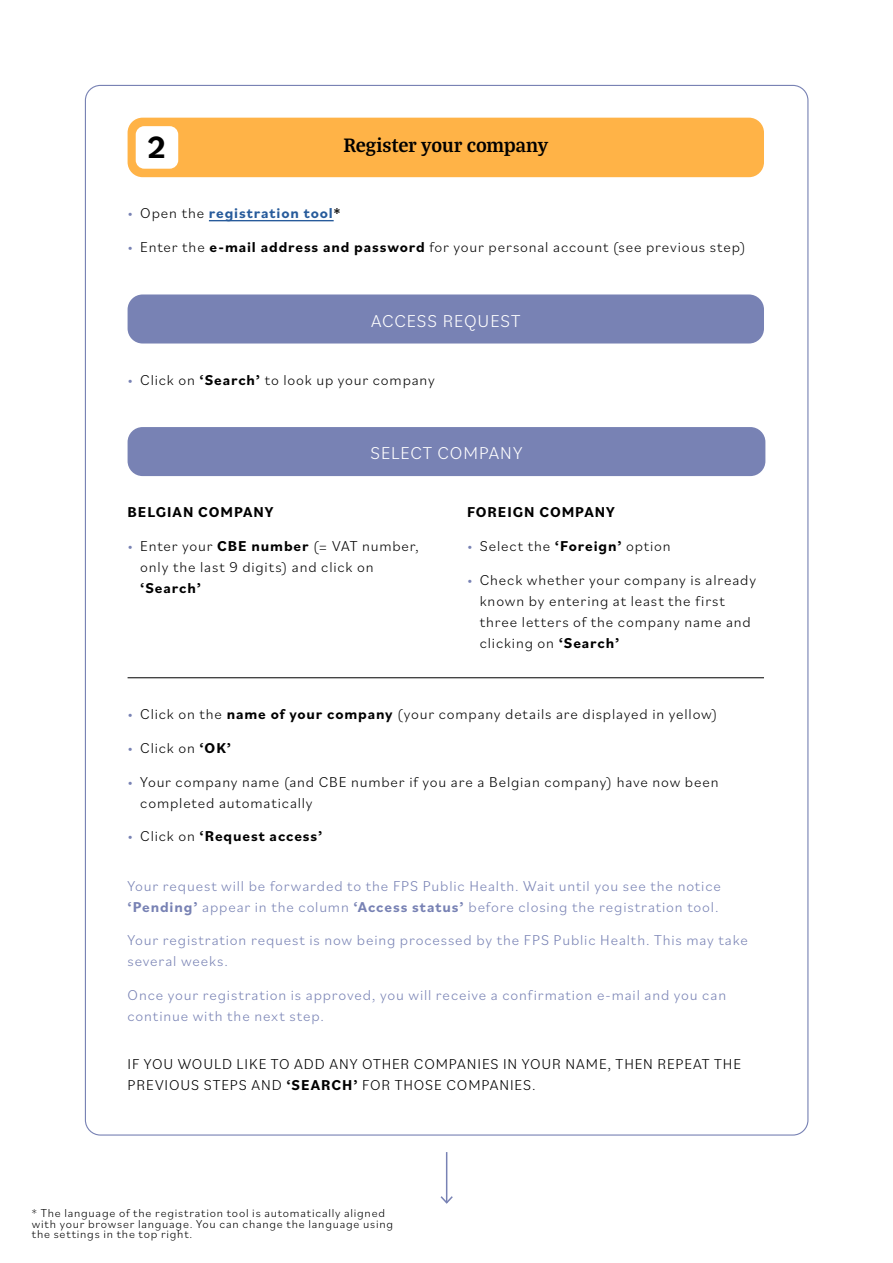
<style>
.page{position:relative;width:893px;height:1263px;background:#fff}
.page>*{position:absolute;margin:0;border:0;box-sizing:border-box;transform-origin:0 0}
.t1{font:700 32.4px "Bilo";color:#000}
.t2{font:700 21px "Bagatela";letter-spacing:-.005em;color:#000}
.t3{font:300 18px "Bilo";letter-spacing:.05em;color:#fff}
.t4{font:300 15px/21px "Bilo";letter-spacing:.055em;color:#000}
.t5{font:300 15px/21px "Bilo";letter-spacing:.055em;color:#7882b4}
.t6{font:700 15px "Bilo";letter-spacing:.06em;color:#000}
.t7{font:700 15px "Bilo";letter-spacing:.055em;color:#275b9b}
.t8{font:300 12px/10.5px "Bilo";letter-spacing:.065em;color:#000}
.s1{font-weight:300;color:#7882b4}
.s2{font-weight:300;color:#000}
.s3{color:#000}
.s4{color:#7882b4}
.s5{font-weight:700}
.s6{font-weight:300}
</style>
<div class="page">
<div style="left:128px;top:294px;width:636px;height:49px;background:#7882b4;border-radius:15px"></div>
<hr style="left:209px;top:220px;width:125px;height:1px;background:#275b9b">
<div style="left:128px;top:427px;width:637px;height:49px;background:#7882b4;border-radius:15px"></div>
<hr style="left:128px;top:677px;width:636px;height:1px;background:#000">
<hr style="left:446px;top:1152px;width:1px;height:51px;background:#7882b4">
<svg style="left:440px;top:1194px;width:13px;height:10px"></svg>
<div style="left:128px;top:118px;width:636px;height:59px;background:#ffb347;border-radius:15px"></div>
<div style="left:136px;top:126px;width:42px;height:43px;background:#fff;border-radius:9px"></div>
<h1 class="t1" style="left:147px;top:125px;width:20px">2</h1>
<h2 class="t2" style="left:343px;top:131px;width:206px">Register your company</h2>
<p class="t7" style="left:128px;top:203px;width:214px"><span class="s1">•</span> <span class="s2">Open the</span> registration tool<span class="s3">*</span></p>
<p class="t4" style="left:128px;top:236px;width:620px"><span class="s4">•</span> Enter the <span class="s5">e-mail address and password</span> for your personal account (see previous step)</p>
<p class="t3" style="left:371px;top:308px;width:151px">ACCESS REQUEST</p>
<p class="t4" style="left:128px;top:368px;width:309px"><span class="s4">•</span> Click on <span class="s5">‘Search’</span> to look up your company</p>
<p class="t3" style="left:371px;top:441px;width:153px">SELECT COMPANY</p>
<p class="t6" style="left:128px;top:502px;width:147px">BELGIAN COMPANY</p>
<p class="t4" style="left:140px;top:535px;width:280px;text-indent:-13px"><span class="s4">•</span> Enter your <span class="s5">CBE number</span> (= VAT number, only the last 9 digits) and click on</p>
<p class="t6" style="left:140px;top:577px;width:62px">‘Search’</p>
<p class="t6" style="left:467px;top:502px;width:149px">FOREIGN COMPANY</p>
<p class="t4" style="left:467px;top:535px;width:205px"><span class="s4">•</span> Select the <span class="s5">‘Foreign’</span> option</p>
<p class="t4" style="left:480px;top:568px;width:278px;text-indent:-13px"><span class="s4">•</span> Check whether your company is already known by entering at least the first three letters of the company name and clicking on <span class="s5">‘Search’</span></p>
<p class="t4" style="left:128px;top:703px;width:591px"><span class="s4">•</span> Click on the <span class="s5">name of your company</span> (your company details are displayed in yellow)</p>
<p class="t4" style="left:128px;top:737px;width:105px"><span class="s4">•</span> Click on <span class="s5">‘OK’</span></p>
<p class="t4" style="left:140px;top:770px;width:580px;text-indent:-13px"><span class="s4">•</span> Your company name (and CBE number if you are a Belgian company) have now been completed automatically</p>
<p class="t6" style="left:128px;top:826px;width:196px"><span class="s1">•</span> <span class="s6">Click on</span> ‘Request access’</p>
<p class="t5" style="left:128px;top:875px;width:595px">Your request will be forwarded to the FPS Public Health. Wait until you see the notice <span class="s5">‘Pending’</span> appear in the column <span class="s5">‘Access status’</span> before closing the registration tool.</p>
<p class="t5" style="left:128px;top:929px;width:622px">Your registration request is now being processed by the FPS Public Health. This may take several weeks.</p>
<p class="t5" style="left:128px;top:984px;width:600px">Once your registration is approved, you will receive a confirmation e-mail and you can continue with the next step.</p>
<p class="t4" style="left:128px;top:1053px;width:615px">IF YOU WOULD LIKE TO ADD ANY OTHER COMPANIES IN YOUR NAME, THEN REPEAT THE<br>PREVIOUS STEPS AND <span class="s5">‘SEARCH’</span> FOR THOSE COMPANIES.</p>
<p class="t8" style="left:32px;top:1207px;width:363px">* The language of the registration tool is automatically aligned with your browser language. You can change the language using the settings in the top right.</p>
</div>
